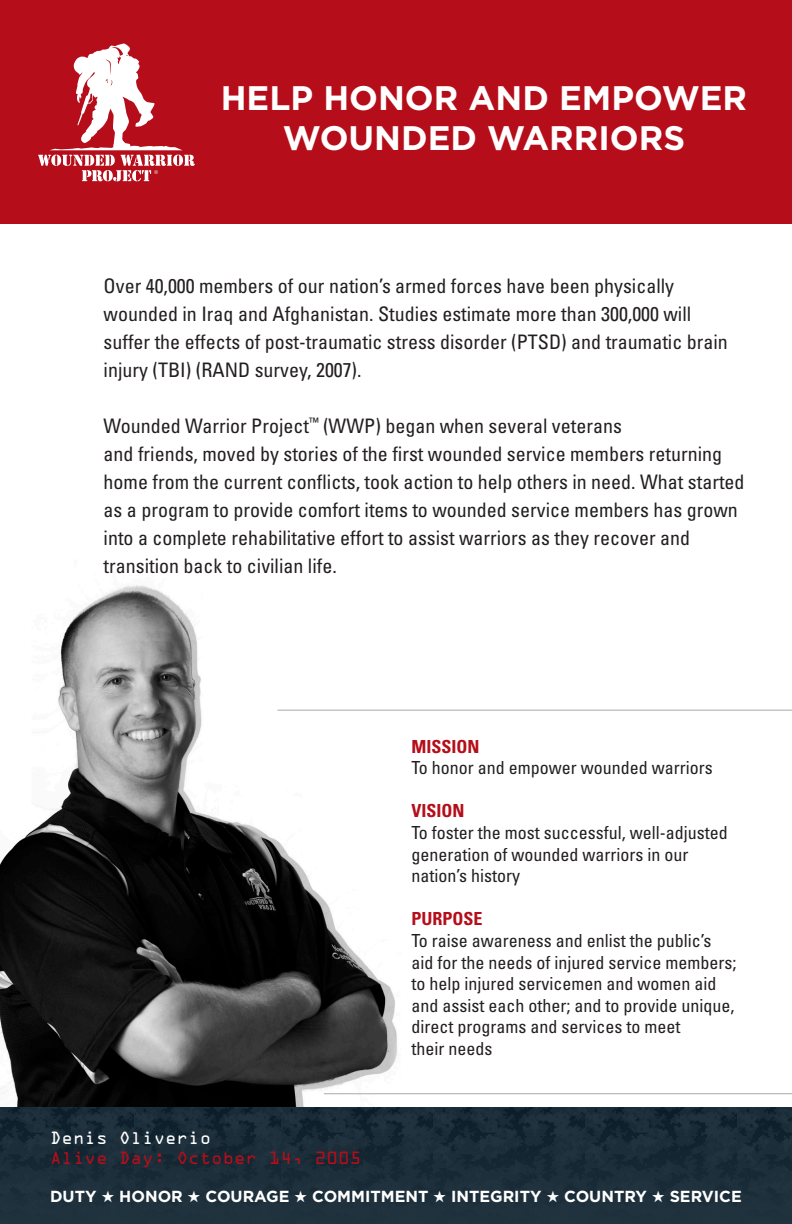
<style>
.page{position:relative;width:792px;height:1224px;background:#fff}
.page>*{position:absolute;margin:0;border:0;box-sizing:border-box;transform-origin:0 0}
.t1{font:700 34px/40.8px "Gotham";color:#fff;text-align:center}
.t2{font:condensed 20px/28px "Univers LT Std";color:#231f20}
.t3{font:condensed 18px/21.6px "Univers LT Std";color:#231f20}
.t4{font:700 condensed 18px "Univers LT Std";color:#b50e1a}
.t5{font:700 16px "Gotham";color:#fff}
.t6{font:16px "OCRA Std";color:#b50e1a}
.t7{font:16px "OCRA Std";color:#fff}
</style>
<div class="page">
<div style="left:0;top:0;width:792px;height:223px;background:#b50e1a"></div>
<img style="left:0;top:585px;width:630px;height:523px">
<img style="left:0;top:1108px;width:134px;height:116px">
<img style="left:134px;top:1108px;width:147px;height:116px">
<img style="left:281px;top:1108px;width:152px;height:116px">
<img style="left:433px;top:1108px;width:152px;height:116px">
<img style="left:585px;top:1108px;width:152px;height:116px">
<img style="left:737px;top:1108px;width:55px;height:116px">
<svg style="left:38px;top:44px;width:157px;height:137px"></svg>
<hr style="left:335px;top:1103px;width:457px;height:1px;background:#fff">
<hr style="left:278px;top:710px;width:514px;height:1px;background:#a8a9ad">
<hr style="left:324px;top:1093px;width:468px;height:1px;background:#a8a9ad">
<p class="t1" style="left:221px;top:77px;width:528px">HELP HONOR AND EMPOWER<br>WOUNDED WARRIORS</p>
<p class="t2" style="left:104px;top:271px;width:626px">Over 40,000 members of our nation’s armed forces have been physically wounded in Iraq and Afghanistan. Studies estimate more than 300,000 will suffer the effects of post-traumatic stress disorder (PTSD) and traumatic brain injury (TBI) (RAND survey, 2007).</p>
<p class="t2" style="left:104px;top:411px;width:643px">Wounded Warrior Project<sup>™</sup> (WWP) began when several veterans<br>and friends, moved by stories of the first wounded service members returning home from the current conflicts, took action to help others in need. What started as a program to provide comfort items to wounded service members has grown into a complete rehabilitative effort to assist warriors as they recover and transition back to civilian life.</p>
<p class="t7" style="left:50px;top:1131px;width:163px">Denis Oliverio</p>
<p class="t6" style="left:50px;top:1150px;width:313px">Alive Day: October 14, 2005</p>
<p class="t4" style="left:412px;top:735px;width:70px">MISSION</p>
<p class="t3" style="left:412px;top:757px;width:303px">To honor and empower wounded warriors</p>
<p class="t4" style="left:412px;top:800px;width:55px">VISION</p>
<p class="t3" style="left:412px;top:822px;width:318px">To foster the most successful, well-adjusted generation of wounded warriors in our nation’s history</p>
<p class="t4" style="left:412px;top:908px;width:73px">PURPOSE</p>
<p class="t3" style="left:412px;top:930px;width:326px">To raise awareness and enlist the public’s aid for the needs of injured service members; to help injured servicemen and women aid and assist each other; and to provide unique, direct programs and services to meet<br>their needs</p>
<p class="t5" style="left:50px;top:1185px;width:693px">DUTY ★ HONOR ★ COURAGE ★ COMMITMENT ★ INTEGRITY ★ COUNTRY ★ SERVICE</p>
</div>
